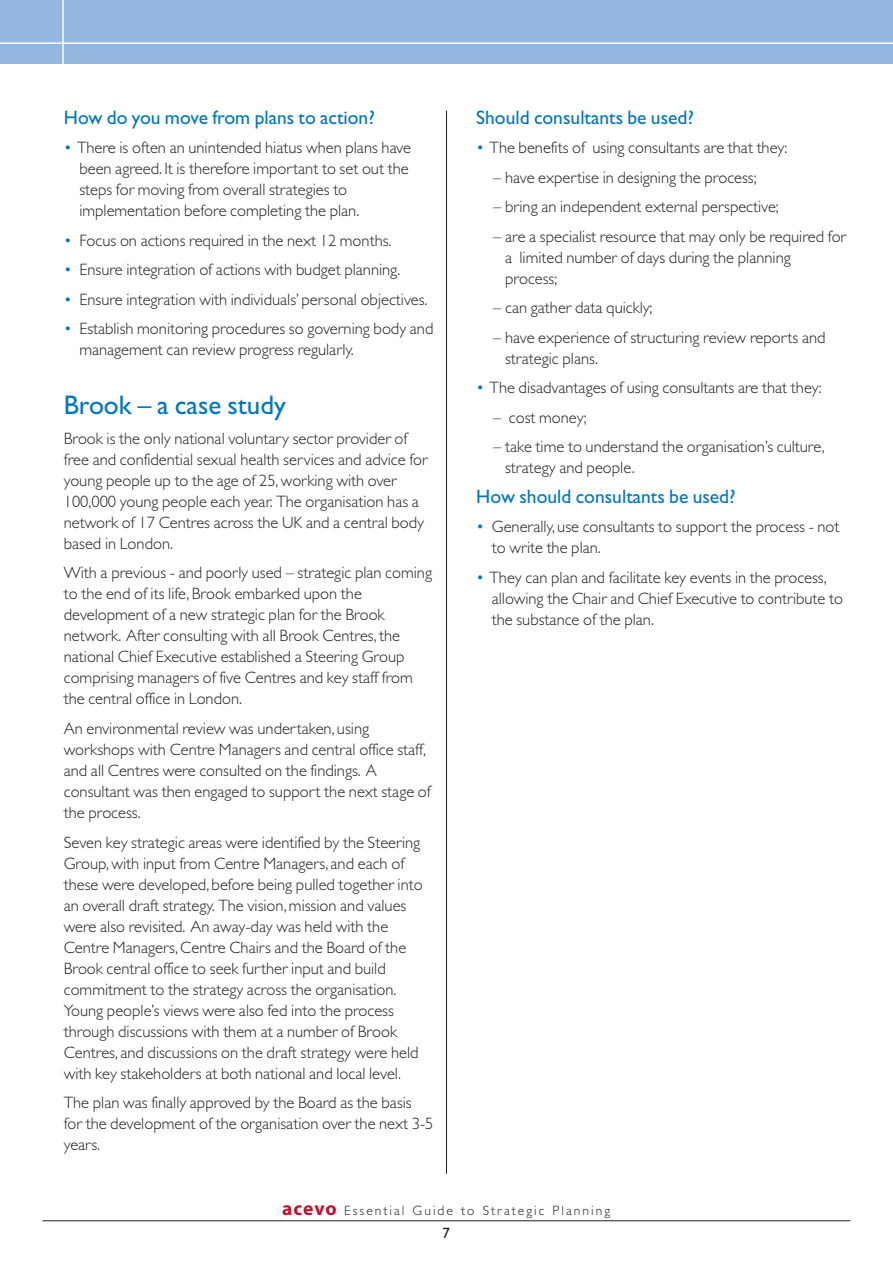
<style>
.page{position:relative;width:893px;height:1263px;background:#fff}
.page>*{position:absolute;margin:0;border:0;box-sizing:border-box;transform-origin:0 0}
.t1{font:27px "Gill Sans";color:#0077c0}
.t2{font:19.5px "Gill Sans";color:#0077c0}
.t3{font:300 16.5px/21px "Gill Sans";color:#231f20}
.t4{font:15px "Gill Sans";color:#231f20}
.t5{font:300 13.5px "Gill Sans";letter-spacing:.15em;color:#231f20}
.s1{color:#0077c0}
.s2{font-family:"Myriad Pro";font-weight:700;font-size:19.5px;color:#c3102f}
</style>
<div class="page">
<div style="left:0;top:0;width:893px;height:64px;background:#94b7e0"></div>
<hr style="left:62px;top:0;width:2px;height:67px;background:#fff">
<hr style="left:0;top:42px;width:893px;height:2px;background:#fff">
<hr style="left:43px;top:1220px;width:807px;height:1px;background:#231f20">
<hr style="left:446px;top:111px;width:1px;height:1063px;background:#231f20">
<p class="t2" style="left:64px;top:110px;width:313px">How do you move from plans to action?</p>
<p class="t3" style="left:79px;top:139px;width:333px;text-indent:-16px"><span class="s1">•</span> There is often an unintended hiatus when plans have been agreed. It is therefore important to set out the steps for moving from overall strategies to implementation before completing the plan.</p>
<p class="t3" style="left:64px;top:231px;width:329px"><span class="s1">•</span> Focus on actions required in the next 12 months.</p>
<p class="t3" style="left:64px;top:261px;width:338px"><span class="s1">•</span> Ensure integration of actions with budget planning.</p>
<p class="t3" style="left:64px;top:290px;width:365px"><span class="s1">•</span> Ensure integration with individuals’ personal objectives.</p>
<p class="t3" style="left:79px;top:320px;width:356px;text-indent:-16px"><span class="s1">•</span> Establish monitoring procedures so governing body and management can review progress regularly.</p>
<h1 class="t1" style="left:64px;top:395px;width:224px">Brook – a case study</h1>
<p class="t3" style="left:64px;top:429px;width:365px">Brook is the only national voluntary sector provider of free and confidential sexual health services and advice for young people up to the age of 25, working with over 100,000 young people each year. The organisation has a network of 17 Centres across the UK and a central body based in London.</p>
<p class="t3" style="left:64px;top:564px;width:370px">With a previous - and poorly used – strategic plan coming to the end of its life, Brook embarked upon the development of a new strategic plan for the Brook network. After consulting with all Brook Centres, the national Chief Executive established a Steering Group comprising managers of five Centres and key staff from the central office in London.</p>
<p class="t3" style="left:64px;top:719px;width:369px">An environmental review was undertaken, using workshops with Centre Managers and central office staff, and all Centres were consulted on the findings. A consultant was then engaged to support the next stage of the process.</p>
<p class="t3" style="left:64px;top:833px;width:360px">Seven key strategic areas were identified by the Steering Group, with input from Centre Managers, and each of these were developed, before being pulled together into an overall draft strategy. The vision, mission and values were also revisited. An away-day was held with the Centre Managers, Centre Chairs and the Board of the Brook central office to seek further input and build commitment to the strategy across the organisation.<br>Young people’s views were also fed into the process through discussions with them at a number of Brook Centres, and discussions on the draft strategy were held with key stakeholders at both national and local level.</p>
<p class="t3" style="left:64px;top:1093px;width:371px">The plan was finally approved by the Board as the basis for the development of the organisation over the next 3-5 years.</p>
<p class="t2" style="left:476px;top:110px;width:219px">Should consultants be used?</p>
<p class="t3" style="left:476px;top:139px;width:313px"><span class="s1">•</span> The benefits of using consultants are that they:</p>
<p class="t3" style="left:493px;top:168px;width:265px">– have expertise in designing the process;</p>
<p class="t3" style="left:493px;top:198px;width:287px">– bring an independent external perspective;</p>
<p class="t3" style="left:505px;top:227px;width:342px;text-indent:-12px">– are a specialist resource that may only be required for a limited number of days during the planning process;</p>
<p class="t3" style="left:493px;top:299px;width:161px">– can gather data quickly;</p>
<p class="t3" style="left:505px;top:328px;width:322px;text-indent:-12px">– have experience of structuring review reports and strategic plans.</p>
<p class="t3" style="left:476px;top:379px;width:347px"><span class="s1">•</span> The disadvantages of using consultants are that they:</p>
<p class="t3" style="left:493px;top:408px;width:95px">– cost money;</p>
<p class="t3" style="left:505px;top:438px;width:321px;text-indent:-12px">– take time to understand the organisation’s culture, strategy and people.</p>
<p class="t2" style="left:476px;top:489px;width:261px">How should consultants be used?</p>
<p class="t3" style="left:492px;top:518px;width:349px;text-indent:-16px"><span class="s1">•</span> Generally, use consultants to support the process - not to write the plan.</p>
<p class="t3" style="left:492px;top:568px;width:353px;text-indent:-16px"><span class="s1">•</span> They can plan and facilitate key events in the process, allowing the Chair and Chief Executive to contribute to the substance of the plan.</p>
<p class="t5" style="left:282px;top:1206px;width:329px"><span class="s2">acevo</span> Essential Guide to Strategic Planning</p>
<p class="t4" style="left:442px;top:1227px;width:9px">7</p>
</div>
